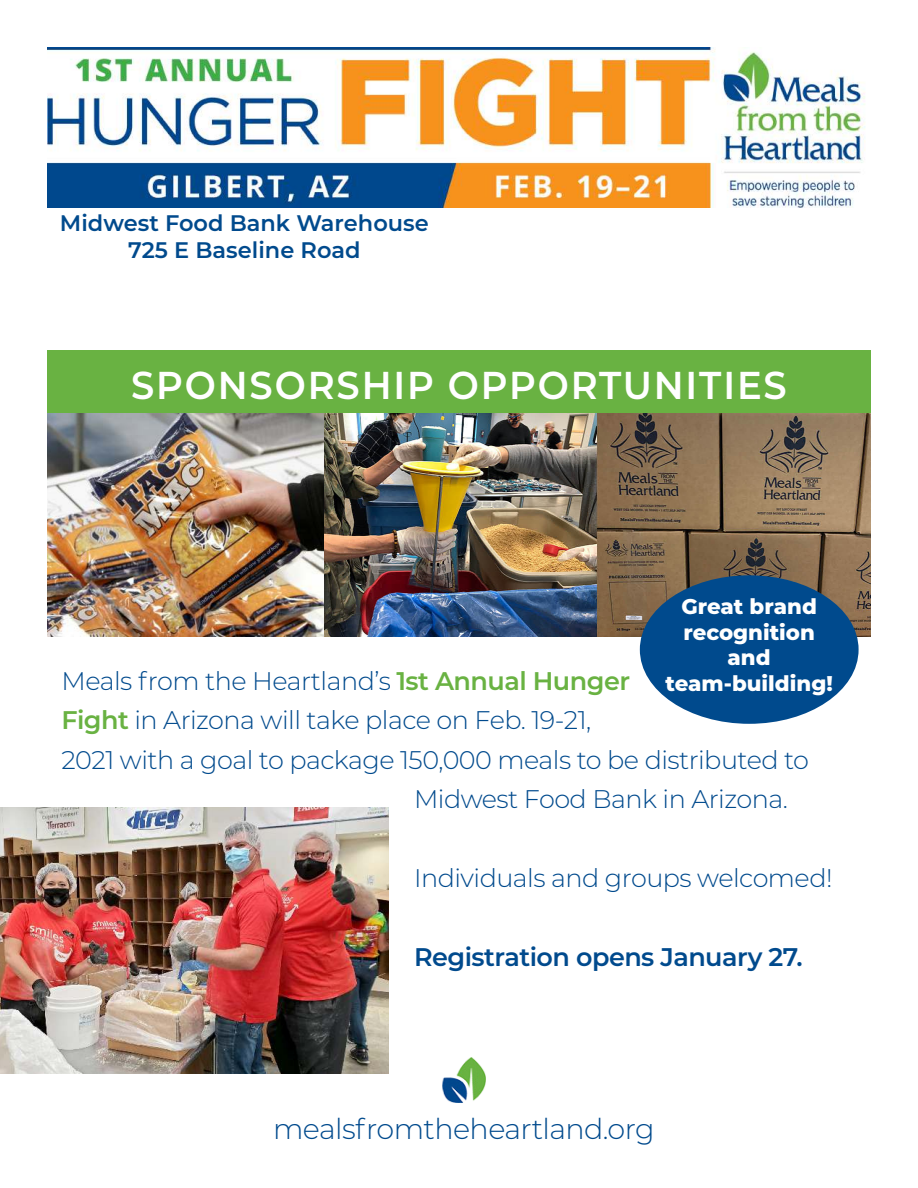
<style>
.page{position:relative;width:918px;height:1188px;background:#fff}
.page>*{position:absolute;margin:0;border:0;box-sizing:border-box;transform-origin:0 0}
.t1{font:600 38.85px "Montserrat";letter-spacing:.05em;color:#fff;scale:.95 1}
.t2{font:300 28.65px "Montserrat";letter-spacing:-.02em;color:#004a8d}
.t3{font:300 25.5px "Montserrat";letter-spacing:-.02em;color:#004a8d}
.t4{font:600 25.5px "Montserrat";letter-spacing:-.02em;color:#004a8d}
.t5{font:600 22.5px/27px "Montserrat";color:#004a8d;text-align:center}
.t6{font:800 21.3px/25.5px "Montserrat";color:#fff;text-align:center}
.s1{font-weight:600;color:#69b242}
</style>
<div class="page">
<img style="left:442px;top:1057px;width:44px;height:46px">
<img style="left:47px;top:47px;width:818px;height:160px">
<img style="left:323px;top:413px;width:548px;height:224px">
<img style="left:47px;top:413px;width:276px;height:224px">
<div style="left:641px;top:577px;width:216px;height:145px;background:#004a8d;border-radius:50%"></div>
<div style="left:47px;top:350px;width:824px;height:63px;background:#69b242"></div>
<img style="left:0;top:807px;width:388px;height:267px">
<p class="t5" style="left:60px;top:211px;width:370px">Midwest Food Bank Warehouse<br>725 E Baseline Road</p>
<h1 class="t1" style="left:131px;top:367px;width:692px">SPONSORSHIP OPPORTUNITIES</h1>
<p class="t6" style="left:666px;top:595px;width:169px">Great brand recognition and team-building!</p>
<p class="t3" style="left:62px;top:668px;width:570px">Meals from the Heartland’s <span class="s1">1st Annual Hunger</span></p>
<p class="t3" style="left:62px;top:708px;width:531px"><span class="s1">Fight</span> in Arizona will take place on Feb. 19-21,</p>
<p class="t3" style="left:62px;top:747px;width:749px">2021 with a goal to package 150,000 meals to be distributed to</p>
<p class="t3" style="left:414px;top:787px;width:375px">Midwest Food Bank in Arizona.</p>
<p class="t3" style="left:414px;top:866px;width:420px">Individuals and groups welcomed!</p>
<p class="t4" style="left:414px;top:945px;width:390px">Registration opens January 27.</p>
<p class="t2" style="left:273px;top:1115px;width:383px">mealsfromtheheartland.org</p>
</div>
